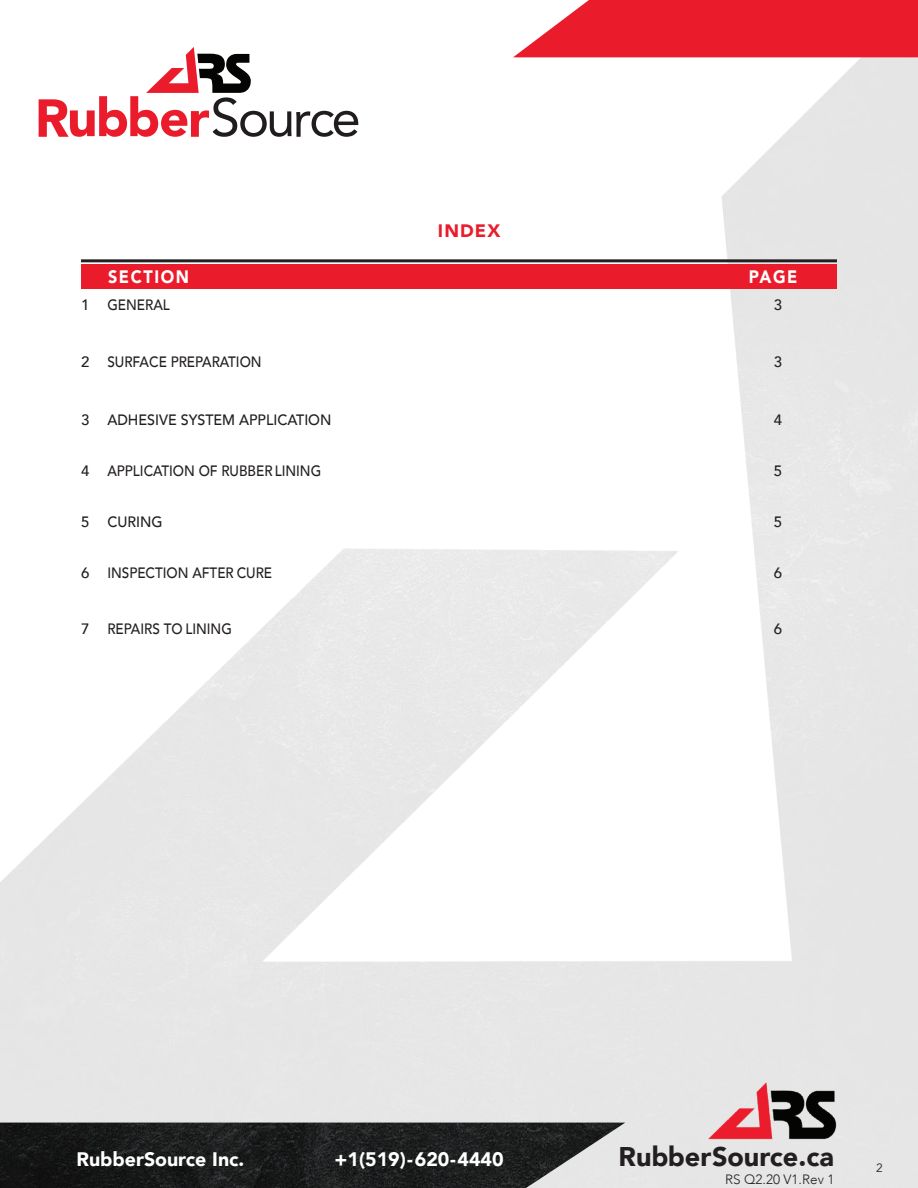
<style>
.page{position:relative;width:918px;height:1188px;background:#fff}
.page>*{position:absolute;margin:0;border:0;box-sizing:border-box;transform-origin:0 0}
.t1{font:900 27px "Avenir";color:#231f20}
.t2{font:900 19.5px "Avenir";color:#fff}
.Outline_Number_List{font:900 18px "Avenir";letter-spacing:.1em;color:#fff;scale:.9 1}
.Heading_1{font:900 18px "Avenir";letter-spacing:.06em;color:#ea1c2b}
.Toc_1{font:500 15px "Avenir";color:#231f20}
.t3{font:300 13.5px "Avenir";color:#231f20}
.t4{font:12px "Avenir";color:#231f20}
</style>
<div class="page">
<img style="left:0;top:57px;width:918px;height:1131px">
<img style="left:0;top:1123px;width:625px;height:65px">
<svg style="left:513px;top:0;width:405px;height:57px;background:#ec3240"></svg>
<img style="left:706px;top:1081px;width:131px;height:59px">
<svg style="left:39px;top:47px;width:319px;height:90px"></svg>
<div style="left:81px;top:265px;width:756px;height:24px;background:#ea1c2b"></div>
<hr style="left:81px;top:259px;width:756px;height:3px;background:#231f20">
<p class="Heading_1" style="left:438px;top:215px;width:64px">INDEX</p>
<p class="Outline_Number_List" style="left:108px;top:261px;width:92px">SECTION</p>
<p class="Outline_Number_List" style="left:749px;top:261px;width:56px">PAGE</p>
<p class="Toc_1" style="left:81px;top:292px;width:90px">1 GENERAL</p>
<p class="Toc_1" style="left:774px;top:292px;width:10px">3</p>
<p class="Toc_1" style="left:81px;top:349px;width:182px">2 SURFACE PREPARATION</p>
<p class="Toc_1" style="left:774px;top:349px;width:10px">3</p>
<p class="Toc_1" style="left:81px;top:407px;width:252px">3 ADHESIVE SYSTEM APPLICATION</p>
<p class="Toc_1" style="left:774px;top:407px;width:10px">4</p>
<p class="Toc_1" style="left:81px;top:458px;width:242px">4 APPLICATION OF RUBBER LINING</p>
<p class="Toc_1" style="left:774px;top:458px;width:10px">5</p>
<p class="Toc_1" style="left:81px;top:509px;width:83px">5 CURING</p>
<p class="Toc_1" style="left:774px;top:509px;width:10px">5</p>
<p class="Toc_1" style="left:81px;top:560px;width:193px">6 INSPECTION AFTER CURE</p>
<p class="Toc_1" style="left:774px;top:560px;width:10px">6</p>
<p class="Toc_1" style="left:81px;top:616px;width:152px">7 REPAIRS TO LINING</p>
<p class="Toc_1" style="left:774px;top:616px;width:10px">6</p>
<h2 class="t2" style="left:76px;top:1143px;width:169px">RubberSource Inc.</h2>
<h2 class="t2" style="left:335px;top:1143px;width:171px">+1(519)-620-4440</h2>
<h1 class="t1" style="left:619px;top:1134px;width:217px">RubberSource.ca</h1>
<p class="t3" style="left:725px;top:1171px;width:111px">RS Q2.20 V1.Rev 1</p>
<p class="t4" style="left:876px;top:1161px;width:8px">2</p>
</div>
